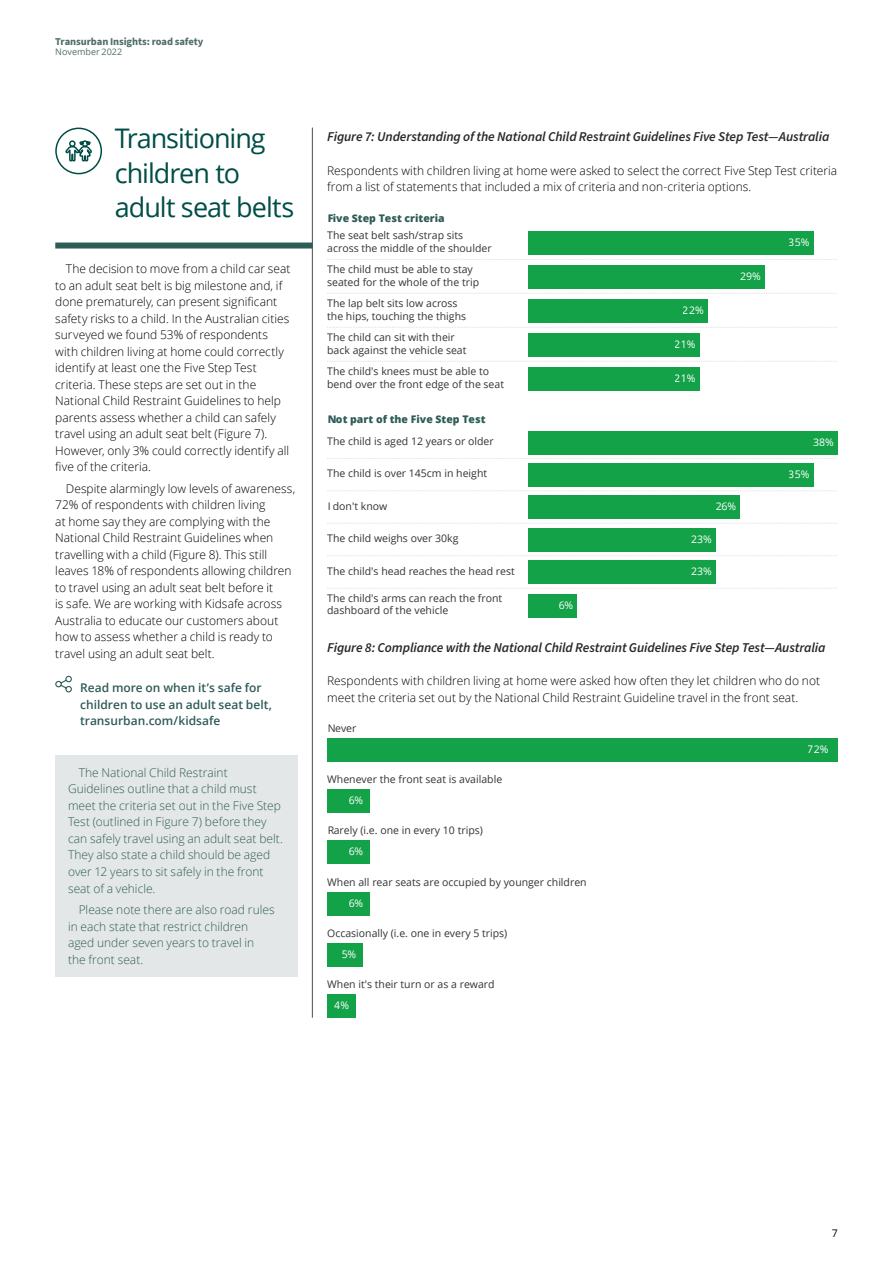
<style>
.page{position:relative;width:893px;height:1263px;background:#fff}
.page>*{position:absolute;margin:0;border:0;box-sizing:border-box;transform-origin:0 0}
.t1{font:27px/34.5px "Open Sans";letter-spacing:-.04em;color:#004d47}
.t2{font:italic 600 13.5px "Source Sans Pro";letter-spacing:-.01em;color:#292829}
.t3{font:300 12px/16.5px "Open Sans";color:#000}
.t4{font:300 12px/16.5px "Open Sans";color:#2e5c57}
.t5{font:600 12px/16.5px "Open Sans";color:#2e5c57}
.t6{font:10.5px/12.6px "Open Sans";color:#333}
.t7{font:10.5px "Open Sans";color:#fff}
.t8{font:800 10.5px "Open Sans";color:#2e5c57}
.t9{font:700 10.5px "Source Sans Pro";letter-spacing:-.005em;color:#506e6b}
.t10{font:10.5px "Open Sans";color:#000}
.t11{font:9px "Open Sans";color:#506e6b}
</style>
<div class="page">
<hr style="left:312px;top:128px;width:1px;height:890px;background:#4d4d4f">
<div style="left:55px;top:755px;width:243px;height:221px;background:#e3e7e7"></div>
<svg style="left:55px;top:675px;width:17px;height:18px"></svg>
<div style="left:55px;top:243px;width:258px;height:6px;background:#2e5c57"></div>
<div style="left:528px;top:231px;width:285px;height:23px;background:#14a248"></div>
<svg style="left:327px;top:259px;width:510px;height:1px"></svg>
<div style="left:528px;top:265px;width:236px;height:23px;background:#14a248"></div>
<svg style="left:327px;top:293px;width:510px;height:1px"></svg>
<div style="left:528px;top:299px;width:179px;height:23px;background:#14a248"></div>
<svg style="left:327px;top:327px;width:510px;height:1px"></svg>
<div style="left:528px;top:333px;width:171px;height:23px;background:#14a248"></div>
<svg style="left:327px;top:361px;width:510px;height:1px"></svg>
<div style="left:528px;top:367px;width:171px;height:23px;background:#14a248"></div>
<div style="left:528px;top:431px;width:310px;height:23px;background:#14a248"></div>
<svg style="left:327px;top:458px;width:510px;height:1px"></svg>
<div style="left:528px;top:463px;width:285px;height:24px;background:#14a248"></div>
<svg style="left:327px;top:490px;width:510px;height:1px"></svg>
<div style="left:528px;top:496px;width:212px;height:23px;background:#14a248"></div>
<svg style="left:327px;top:523px;width:510px;height:1px"></svg>
<div style="left:528px;top:528px;width:187px;height:23px;background:#14a248"></div>
<svg style="left:327px;top:555px;width:510px;height:1px"></svg>
<div style="left:528px;top:561px;width:187px;height:23px;background:#14a248"></div>
<svg style="left:327px;top:588px;width:510px;height:1px"></svg>
<div style="left:528px;top:594px;width:49px;height:23px;background:#14a248"></div>
<div style="left:327px;top:738px;width:511px;height:23px;background:#14a248"></div>
<div style="left:327px;top:789px;width:43px;height:23px;background:#14a248"></div>
<div style="left:327px;top:841px;width:43px;height:23px;background:#14a248"></div>
<div style="left:327px;top:892px;width:43px;height:23px;background:#14a248"></div>
<div style="left:327px;top:943px;width:36px;height:23px;background:#14a248"></div>
<div style="left:327px;top:995px;width:29px;height:23px;background:#14a248"></div>
<svg style="left:65px;top:140px;width:27px;height:22px"></svg>
<div style="left:55px;top:128px;width:47px;height:46px;border:2px solid #004c46;border-radius:50%"></div>
<p class="t9" style="left:55px;top:34px;width:150px">Transurban Insights: road safety</p>
<p class="t11" style="left:55px;top:46px;width:68px">November 2022</p>
<h1 class="t1" style="left:115px;top:120px;width:181px">Transitioning children to adult seat belts</h1>
<p class="t3" style="left:55px;top:260px;width:237px;text-indent:11px">The decision to move from a child car seat to an adult seat belt is big milestone and, if done prematurely, can present significant safety risks to a child. In the Australian cities surveyed we found 53% of respondents with children living at home could correctly identify at least one the Five Step Test criteria. These steps are set out in the National Child Restraint Guidelines to help parents assess whether a child can safely travel using an adult seat belt (Figure 7).<br>However, only 3% could correctly identify all five of the criteria.</p>
<p class="t3" style="left:55px;top:480px;width:241px;text-indent:11px">Despite alarmingly low levels of awareness, 72% of respondents with children living<br>at home say they are complying with the National Child Restraint Guidelines when travelling with a child (Figure 8). This still leaves 18% of respondents allowing children to travel using an adult seat belt before it<br>is safe. We are working with Kidsafe across Australia to educate our customers about how to assess whether a child is ready to travel using an adult seat belt.</p>
<p class="t5" style="left:80px;top:680px;width:193px">Read more on when it’s safe for children to use an adult seat belt, transurban.com/kidsafe</p>
<p class="t4" style="left:68px;top:764px;width:216px;text-indent:11px">The National Child Restraint Guidelines outline that a child must meet the criteria set out in the Five Step Test (outlined in Figure 7) before they can safely travel using an adult seat belt.<br>They also state a child should be aged over 12 years to sit safely in the front seat of a vehicle.</p>
<p class="t4" style="left:68px;top:901px;width:208px;text-indent:11px">Please note there are also road rules in each state that restrict children aged under seven years to travel in the front seat.</p>
<p class="t2" style="left:327px;top:128px;width:504px">Figure 7: Understanding of the National Child Restraint Guidelines Five Step Test—Australia</p>
<p class="t3" style="left:327px;top:162px;width:512px">Respondents with children living at home were asked to select the correct Five Step Test criteria from a list of statements that included a mix of criteria and non-criteria options.</p>
<p class="t8" style="left:327px;top:210px;width:119px">Five Step Test criteria</p>
<p class="t6" style="left:327px;top:229px;width:166px">The seat belt sash/strap sits across the middle of the shoulder</p>
<p class="t6" style="left:327px;top:263px;width:153px">The child must be able to stay seated for the whole of the trip</p>
<p class="t6" style="left:327px;top:297px;width:140px">The lap belt sits low across the hips, touching the thighs</p>
<p class="t6" style="left:327px;top:331px;width:141px">The child can sit with their back against the vehicle seat</p>
<p class="t6" style="left:327px;top:365px;width:178px">The child's knees must be able to bend over the front edge of the seat</p>
<p class="t8" style="left:327px;top:411px;width:160px">Not part of the Five Step Test</p>
<p class="t6" style="left:327px;top:435px;width:168px">The child is aged 12 years or older</p>
<p class="t6" style="left:327px;top:467px;width:161px">The child is over 145cm in height</p>
<p class="t6" style="left:327px;top:499px;width:62px">I don't know</p>
<p class="t6" style="left:327px;top:532px;width:133px">The child weighs over 30kg</p>
<p class="t6" style="left:327px;top:564px;width:189px">The child's head reaches the head rest</p>
<p class="t6" style="left:327px;top:591px;width:177px">The child's arms can reach the front dashboard of the vehicle</p>
<p class="t7" style="left:559px;top:597px;width:16px">6%</p>
<p class="t7" style="left:683px;top:303px;width:22px">22%</p>
<p class="t7" style="left:675px;top:337px;width:22px">21%</p>
<p class="t7" style="left:675px;top:371px;width:22px">21%</p>
<p class="t7" style="left:740px;top:269px;width:22px">29%</p>
<p class="t7" style="left:716px;top:499px;width:22px">26%</p>
<p class="t7" style="left:691px;top:532px;width:22px">23%</p>
<p class="t7" style="left:691px;top:564px;width:22px">23%</p>
<p class="t7" style="left:789px;top:235px;width:22px">35%</p>
<p class="t7" style="left:813px;top:435px;width:22px">38%</p>
<p class="t7" style="left:789px;top:467px;width:22px">35%</p>
<p class="t2" style="left:327px;top:638px;width:500px">Figure 8: Compliance with the National Child Restraint Guidelines Five Step Test—Australia</p>
<p class="t3" style="left:327px;top:672px;width:494px">Respondents with children living at home were asked how often they let children who do not meet the criteria set out by the National Child Restraint Guideline travel in the front seat.</p>
<p class="t6" style="left:327px;top:721px;width:31px">Never</p>
<p class="t6" style="left:327px;top:772px;width:177px">Whenever the front seat is available</p>
<p class="t7" style="left:348px;top:793px;width:16px">6%</p>
<p class="t6" style="left:327px;top:824px;width:157px">Rarely (i.e. one in every 10 trips)</p>
<p class="t7" style="left:348px;top:844px;width:16px">6%</p>
<p class="t6" style="left:327px;top:875px;width:261px">When all rear seats are occupied by younger children</p>
<p class="t7" style="left:348px;top:896px;width:16px">6%</p>
<p class="t6" style="left:327px;top:926px;width:182px">Occasionally (i.e. one in every 5 trips)</p>
<p class="t7" style="left:341px;top:947px;width:16px">5%</p>
<p class="t6" style="left:327px;top:978px;width:169px">When it's their turn or as a reward</p>
<p class="t7" style="left:334px;top:998px;width:16px">4%</p>
<p class="t7" style="left:808px;top:742px;width:22px">72%</p>
<p class="t10" style="left:832px;top:1226px;width:8px">7</p>
</div>
